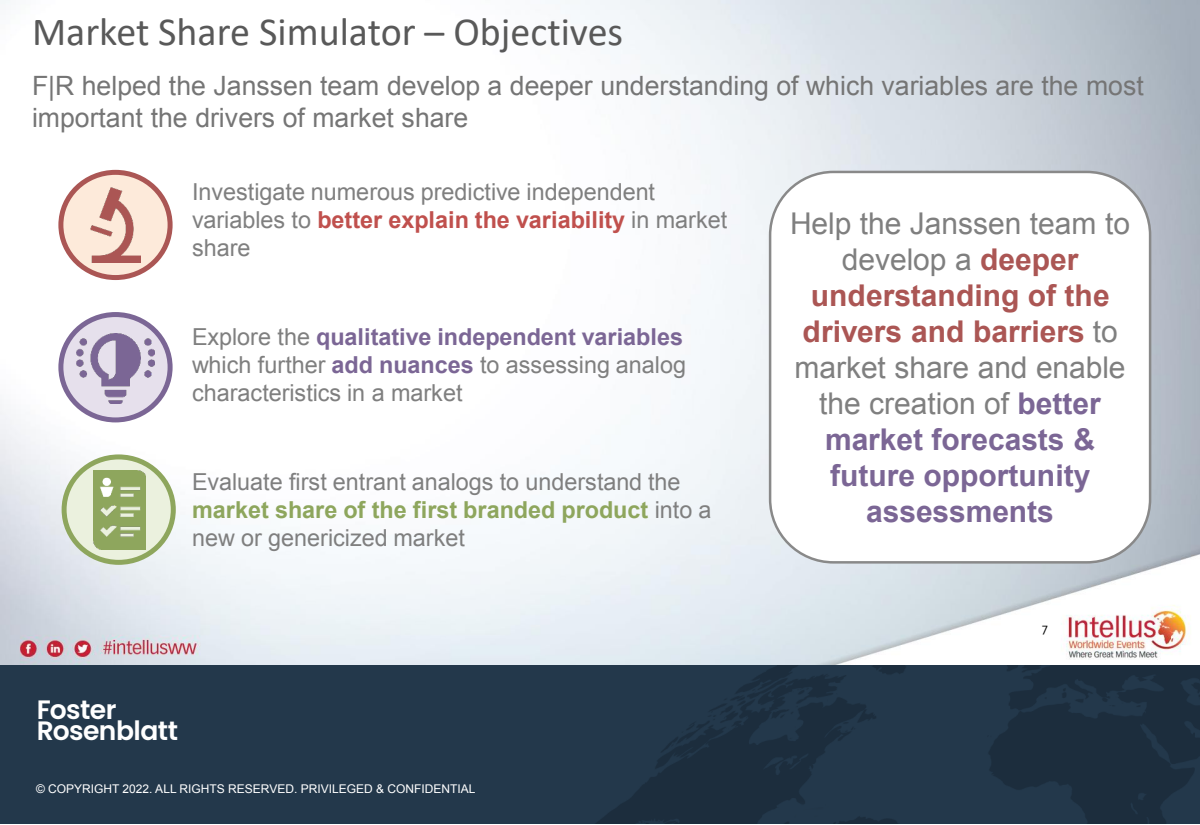
<style>
.page{position:relative;width:1200px;height:825px;background:#fff}
.page>*{position:absolute;margin:0;border:0;box-sizing:border-box;transform-origin:0 0}
.t1{font:40px "Calibri";color:#595959}
.t2{font:30px/36px "Arial";color:#7f7f7f;text-align:center}
.t3{font:26.6px/32px "Arial";color:#757575}
.t4{font:600 26.6px/21.1px "Poppins";letter-spacing:-.02em;color:#fff}
.t5{font:23.4px/28px "Arial";color:#7f7f7f}
.t6{font:13.4px "Corbel";color:#000}
.t7{font:12px "Arial";color:#fff}
.s1{font-weight:700;color:#c0504d}
.s2{font-weight:700;color:#7b6695}
.s3{font-weight:700;color:#8ea65d}
.s4{font-weight:700;color:#ab5654}
</style>
<div class="page">
<img style="left:0;top:0;width:1200px;height:665px">
<div style="left:769px;top:171px;width:382px;height:393px;background:#fff;border:2px solid #898989;border-radius:63px"></div>
<div style="left:61px;top:172px;width:109px;height:106px;background:#fdeada;border-radius:50%"></div>
<div style="left:58px;top:170px;width:115px;height:110px;border:5px solid #ab5654;border-radius:50%"></div>
<svg style="left:61px;top:315px;width:109px;height:105px;background:#d4ccdd"></svg>
<div style="left:58px;top:312px;width:115px;height:110px;border:5px solid #7b6695;border-radius:50%"></div>
<div style="left:64px;top:457px;width:109px;height:105px;background:#ebf1de;border-radius:50%"></div>
<div style="left:62px;top:454px;width:114px;height:111px;border:5px solid #8ea65d;border-radius:50%"></div>
<img style="left:93px;top:470px;width:53px;height:79px">
<img style="left:77px;top:333px;width:77px;height:70px">
<img style="left:90px;top:187px;width:51px;height:76px">
<img style="left:0;top:665px;width:1200px;height:159px">
<h1 class="t1" style="left:32px;top:4px;width:593px">Market Share Simulator – Objectives</h1>
<p class="t3" style="left:32px;top:70px;width:1113px">F|R helped the Janssen team develop a deeper understanding of which variables are the most important the drivers of market share</p>
<p class="t5" style="left:192px;top:178px;width:537px">Investigate numerous predictive independent variables to <span class="s1">better explain the variability</span> in market share</p>
<p class="t5" style="left:192px;top:323px;width:496px">Explore the <span class="s2">qualitative independent variables </span>which further <span class="s2">add nuances</span> to assessing analog characteristics in a market</p>
<p class="t5" style="left:192px;top:468px;width:521px">Evaluate first entrant analogs to understand the <span class="s3">market share of the first branded product</span> into a new or genericized market</p>
<p class="t4" style="left:37px;top:701px;width:143px">Foster<br>Rosenblatt</p>
<p class="t7" style="left:36px;top:781px;width:441px">© COPYRIGHT 2022. ALL RIGHTS RESERVED. PRIVILEGED &amp; CONFIDENTIAL</p>
<p class="t2" style="left:790px;top:206px;width:342px">Help the Janssen team to develop a <span class="s4">deeper understanding of the drivers and barriers</span> to market share and enable the creation of <span class="s2">better market forecasts &amp; future opportunity assessments</span></p>
<p class="t6" style="left:1042px;top:619px;width:7px">7</p>
</div>
